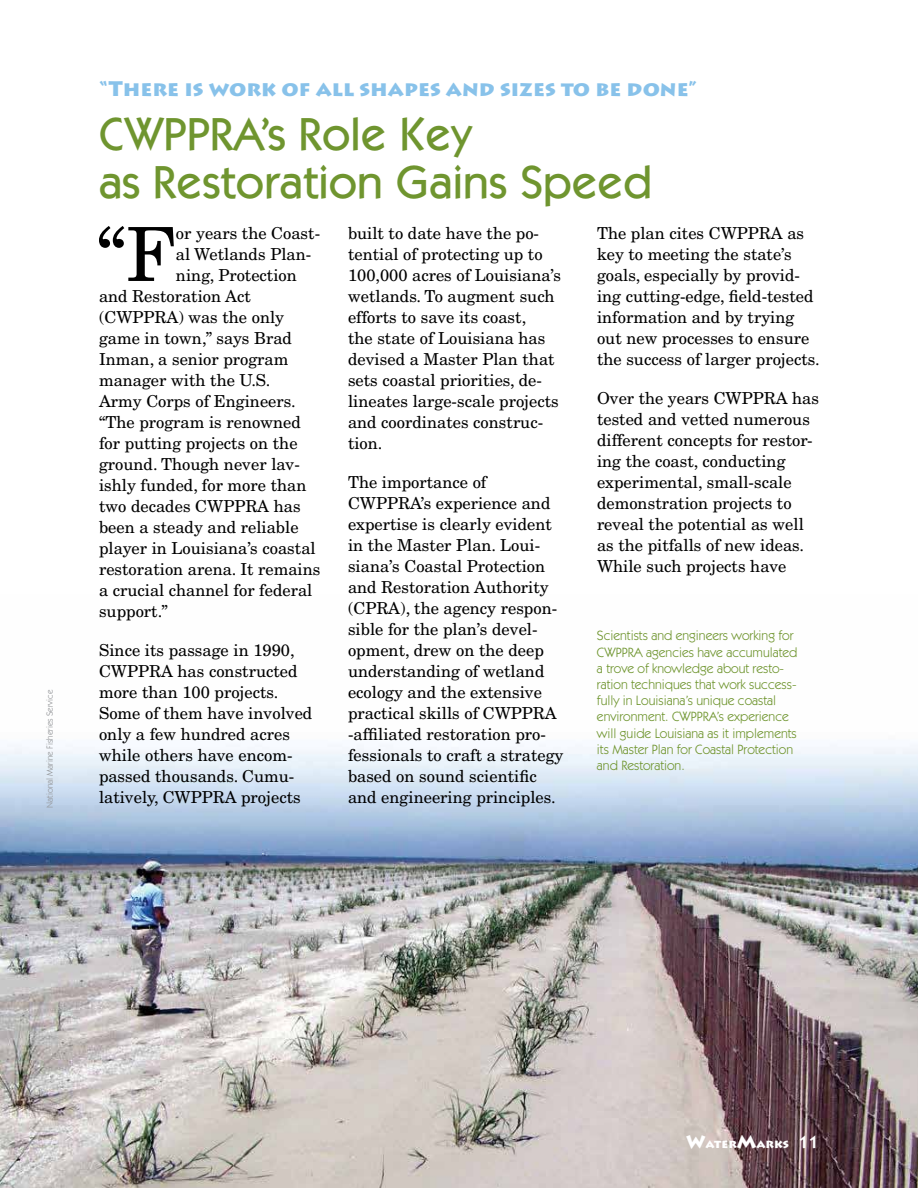
<style>
.page{position:relative;width:918px;height:1188px;background:#fff}
.page>*{position:absolute;margin:0;border:0;box-sizing:border-box;transform-origin:0 0}
.t1{font:74.7px "New Century Schlbk LT Std";color:#000}
.t2{font:500 46.5px/48px "ITC Kabel Std";color:#6f952f}
.t3{font:900 21px "Lithos Pro";color:#88c2ea}
.t4{font:16.5px/21px "New Century Schlbk LT Std";color:#000}
.t5{font:13.5px/16.2px "ITC Kabel Std";color:#6f952f}
.t6{font:900 12px "Lithos Pro";color:#fff}
.t7{font:9px "ITC Kabel Std";color:#939598}
.s1{font-size:18px}
.s2{font-family:"ITC Kabel Std";font-weight:600;font-size:18px}
</style>
<div class="page">
<img style="left:0;top:745px;width:918px;height:443px">
<p class="t7" style="left:44px;top:808px;width:120px;rotate:-90deg">National Marine Fisheries Service</p>
<p class="t3" style="left:99px;top:76px;width:599px">“There is work of all shapes and sizes to be done”</p>
<h2 class="t2" style="left:99px;top:110px;width:554px">CWPPRA’s Role Key<br>as Restoration Gains Speed</h2>
<p class="t4" style="left:348px;top:223px;width:215px">built to date have the po&shy;tential of protecting up to<br>100,000 acres of Louisiana’s wetlands. To augment such efforts to save its coast,<br>the state of Louisiana has devised a Master Plan that sets coastal priorities, de&shy;lineates large-scale projects and coordinates construc&shy;tion.</p>
<p class="t4" style="left:348px;top:472px;width:217px">The importance of<br>CWPPRA’s experience and expertise is clearly evident in the Master Plan. Loui&shy;siana’s Coastal Protection and Restoration Authority (CPRA), the agency respon&shy;sible for the plan’s devel&shy;opment, drew on the deep understanding of wetland ecology and the extensive practical skills of CWPPRA -affiliated restoration pro&shy;fessionals to craft a strategy based on sound scientific and engineering principles.</p>
<h1 class="t1" style="left:97px;top:209px;width:80px">“F</h1>
<p class="t4" style="left:176px;top:223px;width:146px">or years the Coast-</p>
<p class="t4" style="left:597px;top:223px;width:224px">The plan cites CWPPRA as key to meeting the state’s goals, especially by provid&shy;ing cutting-edge, field-tested information and by trying out new processes to ensure the success of larger projects.</p>
<p class="t4" style="left:597px;top:388px;width:223px">Over the years CWPPRA has tested and vetted numerous different concepts for restor&shy;ing the coast, conducting experimental, small-scale demonstration projects to reveal the potential as well as the pitfalls of new ideas.<br>While such projects have</p>
<p class="t4" style="left:176px;top:244px;width:137px">al Wetlands Plan-</p>
<p class="t4" style="left:176px;top:265px;width:122px">ning, Protection</p>
<p class="t4" style="left:99px;top:286px;width:153px">and Restoration Act</p>
<p class="t4" style="left:99px;top:307px;width:187px">(CWPPRA) was the only</p>
<p class="t4" style="left:99px;top:328px;width:194px">game in town,” says Brad</p>
<p class="t4" style="left:99px;top:349px;width:191px">Inman, a senior program</p>
<p class="t4" style="left:99px;top:370px;width:173px">manager with the U.S.</p>
<p class="t4" style="left:99px;top:391px;width:198px">Army Corps of Engineers.</p>
<p class="t4" style="left:99px;top:412px;width:203px">“The program is renowned</p>
<p class="t4" style="left:99px;top:433px;width:200px">for putting projects on the</p>
<p class="t4" style="left:99px;top:454px;width:202px">ground. Though never lav-</p>
<p class="t4" style="left:99px;top:475px;width:209px">ishly funded, for more than</p>
<p class="t4" style="left:99px;top:496px;width:203px">two decades CWPPRA has</p>
<p class="t4" style="left:99px;top:517px;width:201px">been a steady and reliable</p>
<p class="t4" style="left:99px;top:538px;width:218px">player in Louisiana’s coastal</p>
<p class="t4" style="left:99px;top:559px;width:223px">restoration arena. It remains</p>
<p class="t4" style="left:99px;top:580px;width:215px">a crucial channel for federal</p>
<p class="t4" style="left:99px;top:601px;width:71px">support.”</p>
<p class="t4" style="left:99px;top:640px;width:215px">Since its passage in 1990,<br>CWPPRA has constructed more than 100 projects.<br>Some of them have involved only a few hundred acres while others have encom&shy;passed thousands. Cumu&shy;latively, CWPPRA projects</p>
<p class="t5" style="left:597px;top:628px;width:202px">Scientists and engineers working for CWPPRA agencies have accumulated a trove of knowledge about resto&shy;ration techniques that work success&shy;fully in Louisiana’s unique coastal environment. CWPPRA’s experience will guide Louisiana as it implements its Master Plan for Coastal Protection and Restoration.</p>
<p class="t6" style="left:686px;top:1136px;width:134px"><span class="s1">W</span>ater<span class="s1">M</span>arks <span class="s2">11</span></p>
</div>
